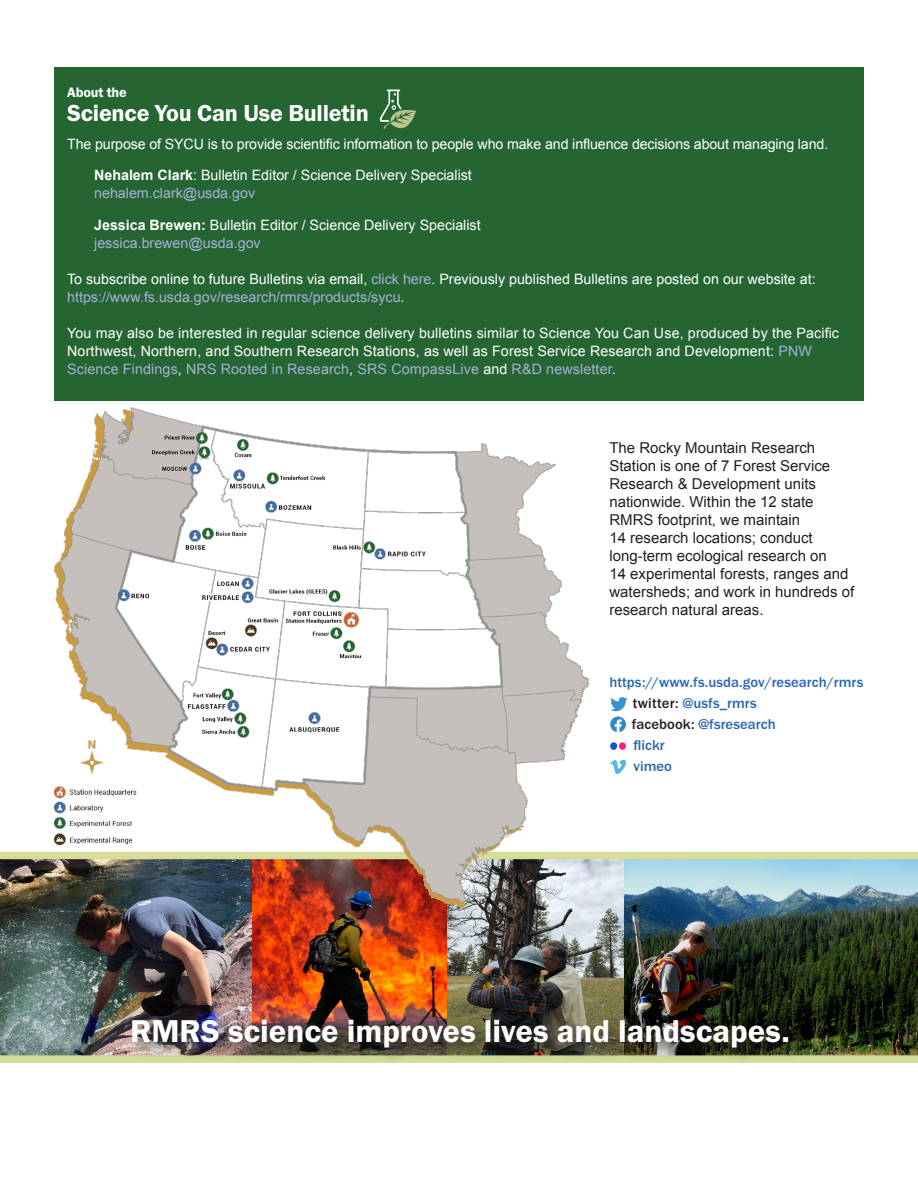
<style>
.page{position:relative;width:918px;height:1188px;background:#fff}
.page>*{position:absolute;margin:0;border:0;box-sizing:border-box;transform-origin:0 0}
.t1{font:32.7px "Franklin Gothic URW Dem";color:#fff}
.t2{font:24px "Franklin Gothic URW Dem";letter-spacing:-.01em;color:#fff}
.Back_Page{font:15px/18px "Arial";color:#231f20}
.t3{font:500 14.7px/21px "Franklin Gothic URW";letter-spacing:.005em;color:#2a67b2}
.Back_Page-2{font:14.25px/18px "Arial";letter-spacing:.01em;color:#fff}
.Back_Page_Indent{font:14.25px/18px "Arial";color:#fff}
.Back_Page-3{font:14.25px "Arial";letter-spacing:-.01em;color:#fff}
.t4{font:14.25px "Franklin Gothic URW Dem";letter-spacing:-.01em;color:#fff}
.s1{font-weight:700}
.s2{color:#a4b1d9}
.s3{color:#231f20}
</style>
<div class="page">
<div style="left:54px;top:68px;width:810px;height:333px;background:#246532"></div>
<img style="left:0;top:859px;width:624px;height:196px">
<img style="left:624px;top:859px;width:294px;height:196px">
<div style="left:0;top:1055px;width:918px;height:8px;background:#d6dd9a"></div>
<div style="left:0;top:852px;width:918px;height:7px;background:#d6dd9a"></div>
<svg style="left:380px;top:90px;width:36px;height:39px"></svg>
<div style="left:125px;top:1013px;width:682px;height:53px;background:#231f20;opacity:.85"></div>
<svg style="left:610px;top:717px;width:16px;height:15px"></svg>
<svg style="left:610px;top:697px;width:18px;height:14px"></svg>
<svg style="left:610px;top:760px;width:16px;height:14px"></svg>
<div style="left:610px;top:742px;width:7px;height:8px;background:#0557de;border-radius:50%"></div>
<div style="left:619px;top:742px;width:7px;height:8px;background:#ff1f87;border-radius:50%"></div>
<img style="left:54px;top:408px;width:535px;height:500px">
<p class="t4" style="left:67px;top:83px;width:61px">About the</p>
<p class="t2" style="left:67px;top:99px;width:303px">Science You Can Use Bulletin</p>
<p class="Back_Page-3" style="left:67px;top:134px;width:763px">The purpose of SYCU is to provide scientific information to people who make and influence decisions about managing land.</p>
<p class="Back_Page_Indent" style="left:94px;top:166px;width:379px"><span class="s1">Nehalem Clark</span>: Bulletin Editor / Science Delivery Specialist <span class="s2">nehalem.clark@usda.gov</span></p>
<p class="Back_Page_Indent" style="left:94px;top:216px;width:388px"><span class="s1">Jessica Brewen:</span> Bulletin Editor / Science Delivery Specialist <span class="s2">jessica.brewen@usda.gov</span></p>
<p class="Back_Page-2" style="left:67px;top:270px;width:750px">To subscribe online to future Bulletins via email, <span class="s2">click here</span>. Previously published Bulletins are posted on our website at: <span class="s2">https://www.fs.usda.gov/research/rmrs/products/sycu</span>.</p>
<p class="Back_Page-2" style="left:67px;top:324px;width:773px">You may also be interested in regular science delivery bulletins similar to Science You Can Use, produced by the Pacific<br>Northwest, Northern, and Southern Research Stations, as well as Forest Service Research and Development: <span class="s2">PNW<br>Science Findings</span>, <span class="s2">NRS Rooted in Research</span>, <span class="s2">SRS CompassLive</span> and <span class="s2">R&amp;D newsletter</span>.</p>
<p class="Back_Page" style="left:609px;top:439px;width:247px">The Rocky Mountain Research<br>Station is one of 7 Forest Service<br>Research &amp; Development units nationwide. Within the 12 state<br>RMRS footprint, we maintain<br>14 research locations; conduct long-term ecological research on<br>14 experimental forests, ranges and watersheds; and work in hundreds of research natural areas.</p>
<p class="t3" style="left:633px;top:671px;width:232px;text-indent:-23px">https://www.fs.usda.gov/research/rmrs <span class="s3">twitter:</span> @usfs_rmrs</p>
<p class="t3" style="left:632px;top:713px;width:145px"><span class="s3">facebook:</span> @fsresearch flickr</p>
<p class="t3" style="left:633px;top:755px;width:40px">vimeo</p>
<p class="t1" style="left:130px;top:1011px;width:661px">RMRS science improves lives and landscapes.</p>
</div>
